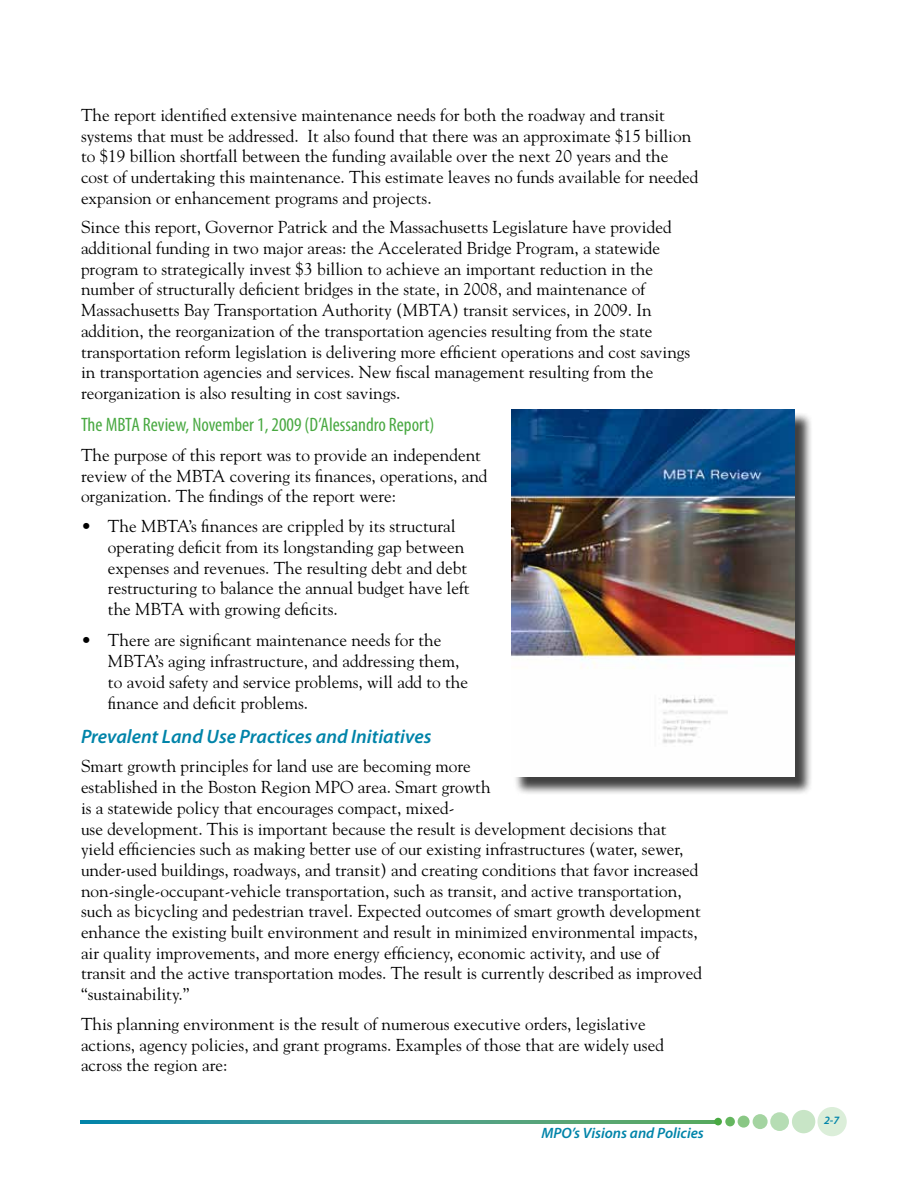
<style>
.page{position:relative;width:918px;height:1188px;background:#fff}
.page>*{position:absolute;margin:0;border:0;box-sizing:border-box;transform-origin:0 0}
.t1{font:condensed 19.5px "Myriad Pro";color:#49a942}
.t2{font:italic 600 19.5px "Myriad Pro";color:#0084a9}
.t3{font:17.25px/20.7px "Goudy Std";color:#000}
.t4{font:italic 600 15px "Myriad Pro";color:#0084a9}
.t5{font:italic 600 11.25px "Myriad Pro";color:#0084a9}
</style>
<div class="page">
<svg style="left:80px;top:1120px;width:634px;height:3px;background:#3f9a8a"></svg>
<div style="left:818px;top:1107px;width:29px;height:29px;background:#dbeed9;border-radius:50%"></div>
<div style="left:792px;top:1110px;width:23px;height:23px;background:#c8e5c6;border-radius:50%"></div>
<div style="left:770px;top:1112px;width:19px;height:19px;background:#b6ddb4;border-radius:50%"></div>
<div style="left:753px;top:1114px;width:15px;height:15px;background:#a4d4a1;border-radius:50%"></div>
<div style="left:738px;top:1116px;width:12px;height:12px;background:#89c784;border-radius:50%"></div>
<div style="left:725px;top:1117px;width:10px;height:9px;background:#64b65f;border-radius:50%"></div>
<div style="left:714px;top:1118px;width:8px;height:7px;background:#49a942;border-radius:50%"></div>
<div style="left:514px;top:412px;width:299px;height:384px;background:#000;opacity:.75"></div>
<img style="left:511px;top:409px;width:283px;height:368px">
<p class="t3" style="left:81px;top:104px;width:619px">The report identified extensive maintenance needs for both the roadway and transit systems that must be addressed. It also found that there was an approximate $15 billion to $19 billion shortfall between the funding available over the next 20 years and the cost of undertaking this maintenance. This estimate leaves no funds available for needed expansion or enhancement programs and projects.</p>
<p class="t3" style="left:81px;top:217px;width:611px">Since this report, Governor Patrick and the Massachusetts Legislature have provided additional funding in two major areas: the Accelerated Bridge Program, a statewide program to strategically invest $3 billion to achieve an important reduction in the number of structurally deficient bridges in the state, in 2008, and maintenance of Massachusetts Bay Transportation Authority (MBTA) transit services, in 2009. In addition, the reorganization of the transportation agencies resulting from the state transportation reform legislation is delivering more efficient operations and cost savings in transportation agencies and services. New fiscal management resulting from the reorganization is also resulting in cost savings.</p>
<p class="t1" style="left:81px;top:413px;width:355px">The MBTA Review, November 1, 2009 (D’Alessandro Report)</p>
<p class="t3" style="left:81px;top:445px;width:408px">The purpose of this report was to provide an independent review of the MBTA covering its finances, operations, and organization. The findings of the report were:</p>
<p class="t3" style="left:108px;top:516px;width:363px;text-indent:-27px">• The MBTA’s finances are crippled by its structural operating deficit from its longstanding gap between expenses and revenues. The resulting debt and debt restructuring to balance the annual budget have left the MBTA with growing deficits.</p>
<p class="t3" style="left:108px;top:630px;width:362px;text-indent:-27px">• There are significant maintenance needs for the MBTA’s aging infrastructure, and addressing them, to avoid safety and service problems, will add to the finance and deficit problems.</p>
<p class="t2" style="left:81px;top:724px;width:352px">Prevalent Land Use Practices and Initiatives</p>
<p class="t3" style="left:81px;top:756px;width:623px">Smart growth principles for land use are becoming more<br>established in the Boston Region MPO area. Smart growth<br>is a statewide policy that encourages compact, mixed-<br>use development. This is important because the result is development decisions that yield efficiencies such as making better use of our existing infrastructures (water, sewer, under-used buildings, roadways, and transit) and creating conditions that favor increased non-single-occupant-vehicle transportation, such as transit, and active transportation, such as bicycling and pedestrian travel. Expected outcomes of smart growth development enhance the existing built environment and result in minimized environmental impacts, air quality improvements, and more energy efficiency, economic activity, and use of transit and the active transportation modes. The result is currently described as improved “sustainability.”</p>
<p class="t3" style="left:81px;top:1013px;width:584px">This planning environment is the result of numerous executive orders, legislative actions, agency policies, and grant programs. Examples of those that are widely used across the region are:</p>
<p class="t4" style="left:541px;top:1124px;width:164px">MPO’s Visions and Policies</p>
<p class="t5" style="left:824px;top:1113px;width:16px">2-7</p>
</div>
